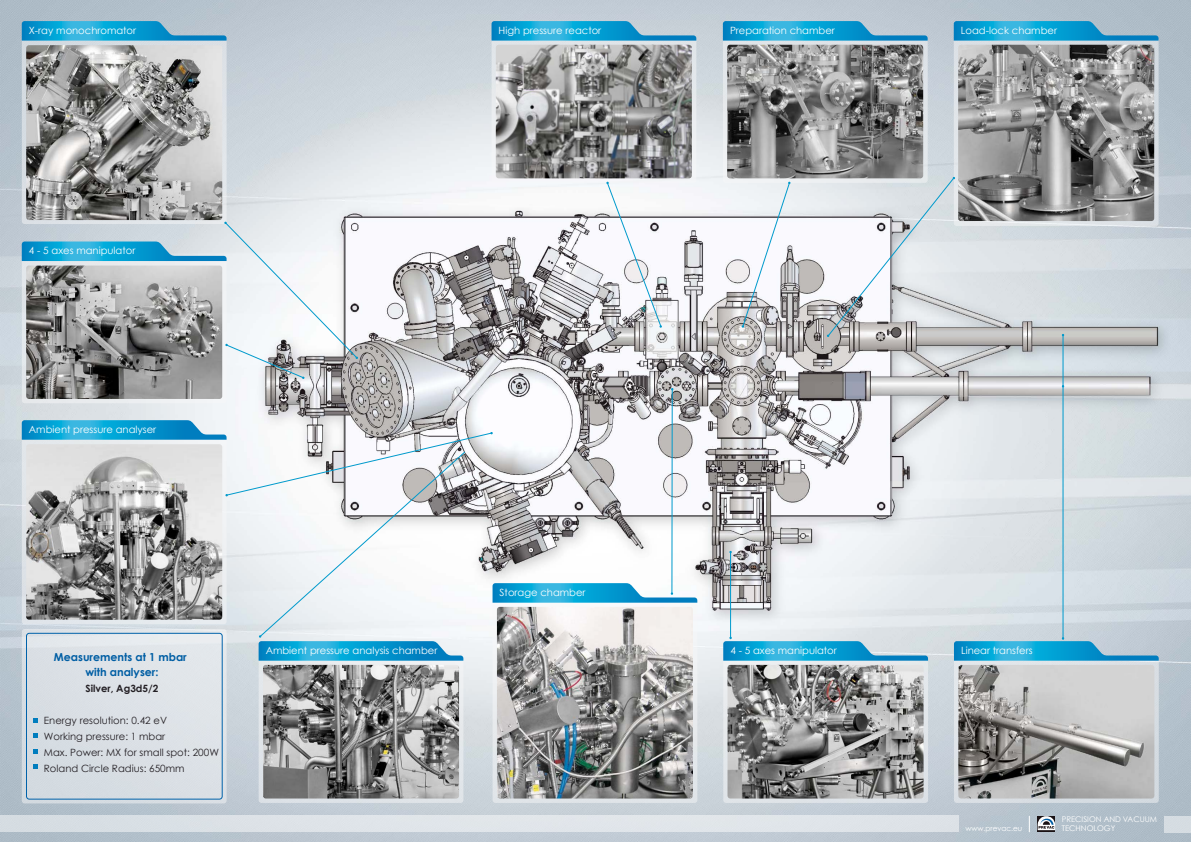
<style>
.page{position:relative;width:1191px;height:842px;background:#fff}
.page>*{position:absolute;margin:0;border:0;box-sizing:border-box;transform-origin:0 0}
.t1{font:700 11px/15.4px "Century Gothic";color:#005ea4;text-align:center}
.t2{font:10px "Century Gothic";color:#fff}
.t3{font:10px/16px "Century Gothic";color:#231f24}
.t4{font:700 10px "Century Gothic";color:#231f24}
.t5{font:7.8px "Century Gothic";color:#fff}
.t6{font:7.5px "Century Gothic";color:#fff}
</style>
<div class="page">
<img style="left:0;top:0;width:1191px;height:842px">
<div style="left:22px;top:37px;width:205px;height:187px;background:#d9dee4;border-radius:3px"></div>
<svg style="left:22px;top:21px;width:204px;height:20px;background:#35a7d1"></svg>
<div style="left:22px;top:258px;width:205px;height:145px;background:#eaedef;border-radius:3px"></div>
<div style="left:953px;top:37px;width:205px;height:189px;background:linear-gradient(to right,#e2e5e9,#d6dce2);border-radius:3px"></div>
<svg style="left:953px;top:21px;width:205px;height:20px;background:#34a6d0"></svg>
<div style="left:954px;top:657px;width:204px;height:146px;background:linear-gradient(to bottom,#dde1e5,#d2d7dd);border-radius:3px"></div>
<div style="left:491px;top:37px;width:205px;height:146px;background:linear-gradient(to right,#ebedf1,#e9ecf0);border-radius:3px"></div>
<svg style="left:491px;top:21px;width:205px;height:20px;background:#39aad3"></svg>
<svg style="left:723px;top:657px;width:205px;height:146px;background:#dde0e4"></svg>
<svg style="left:492px;top:599px;width:205px;height:204px;background:#dee2e5"></svg>
<img style="left:26px;top:45px;width:196px;height:175px">
<img style="left:727px;top:665px;width:196px;height:133px">
<img style="left:958px;top:45px;width:196px;height:176px">
<img style="left:496px;top:45px;width:196px;height:133px">
<svg style="left:723px;top:37px;width:204px;height:146px;fill:#e0e5e9"></svg>
<svg style="left:723px;top:21px;width:204px;height:20px;background:#37a8d3"></svg>
<img style="left:727px;top:45px;width:196px;height:133px">
<img style="left:26px;top:379px;width:196px;height:20px">
<img style="left:958px;top:665px;width:196px;height:133px">
<img style="left:497px;top:661px;width:196px;height:137px">
<div style="left:0;top:816px;width:958px;height:16px;background:#dfe4e9"></div>
<div style="left:1164px;top:816px;width:27px;height:16px;background:#d5dce2"></div>
<div style="left:1037px;top:816px;width:18px;height:16px;background:#3d3739"></div>
<svg style="left:1037px;top:813px;width:18px;height:17px"></svg>
<svg style="left:1029px;top:816px;width:1px;height:16px"></svg>
<svg style="left:954px;top:637px;width:204px;height:24px;background:#4fafd4"></svg>
<svg style="left:723px;top:637px;width:205px;height:24px;background:#58b7d9"></svg>
<hr style="left:1062px;top:335px;width:1px;height:304px;background:#009acc">
<svg style="left:827px;top:177px;width:128px;height:160px"></svg>
<svg style="left:606px;top:182px;width:56px;height:146px"></svg>
<svg style="left:741px;top:182px;width:49px;height:146px"></svg>
<svg style="left:22px;top:222px;width:336px;height:157px"></svg>
<hr style="left:671px;top:389px;width:1px;height:204px;background:#009acc">
<hr style="left:730px;top:552px;width:1px;height:87px;background:#009acc">
<div style="left:22px;top:629px;width:205px;height:174px;background:#dbe0e5;border-radius:3px"></div>
<div style="left:26px;top:633px;width:196px;height:166px;border:1px solid #0062aa;border-radius:3px"></div>
<div style="left:259px;top:657px;width:204px;height:146px;background:linear-gradient(to right,#e0e5e9,#e9ecee);border-radius:3px"></div>
<svg style="left:22px;top:420px;width:675px;height:241px"></svg>
<img style="left:263px;top:665px;width:196px;height:133px">
<svg style="left:33px;top:718px;width:4px;height:4px"></svg>
<svg style="left:33px;top:734px;width:4px;height:4px"></svg>
<svg style="left:33px;top:749px;width:4px;height:4px"></svg>
<svg style="left:33px;top:765px;width:4px;height:4px"></svg>
<p class="t2" style="left:29px;top:23px;width:109px">X-ray monochromator</p>
<p class="t2" style="left:498px;top:23px;width:104px">High pressure reactor</p>
<p class="t2" style="left:29px;top:244px;width:108px">4 - 5 axes manipulator</p>
<p class="t2" style="left:29px;top:422px;width:129px">Ambient pressure analyser</p>
<p class="t1" style="left:54px;top:648px;width:134px">Measurements at 1 mbar with analyser:</p>
<p class="t4" style="left:85px;top:681px;width:74px">Silver, Ag3d5/2</p>
<p class="t3" style="left:44px;top:712px;width:176px">Energy resolution: 0.42 eV<br>Working pressure: 1 mbar<br>Max. Power: MX for small spot: 200W<br>Roland Circle Radius: 650mm</p>
<p class="t2" style="left:266px;top:643px;width:173px">Ambient pressure analysis chamber</p>
<p class="t2" style="left:499px;top:585px;width:87px">Storage chamber</p>
<p class="t2" style="left:730px;top:23px;width:106px">Preparation chamber</p>
<p class="t2" style="left:961px;top:23px;width:98px">Load-lock chamber</p>
<p class="t2" style="left:730px;top:643px;width:108px">4 - 5 axes manipulator</p>
<p class="t2" style="left:961px;top:643px;width:73px">Linear transfers</p>
<p class="t5" style="left:1061px;top:814px;width:97px">PRECISION AND VACUUM</p>
<p class="t6" style="left:965px;top:823px;width:58px">www.prevac.eu</p>
<p class="t5" style="left:1061px;top:823px;width:55px">TECHNOLOGY</p>
</div>
